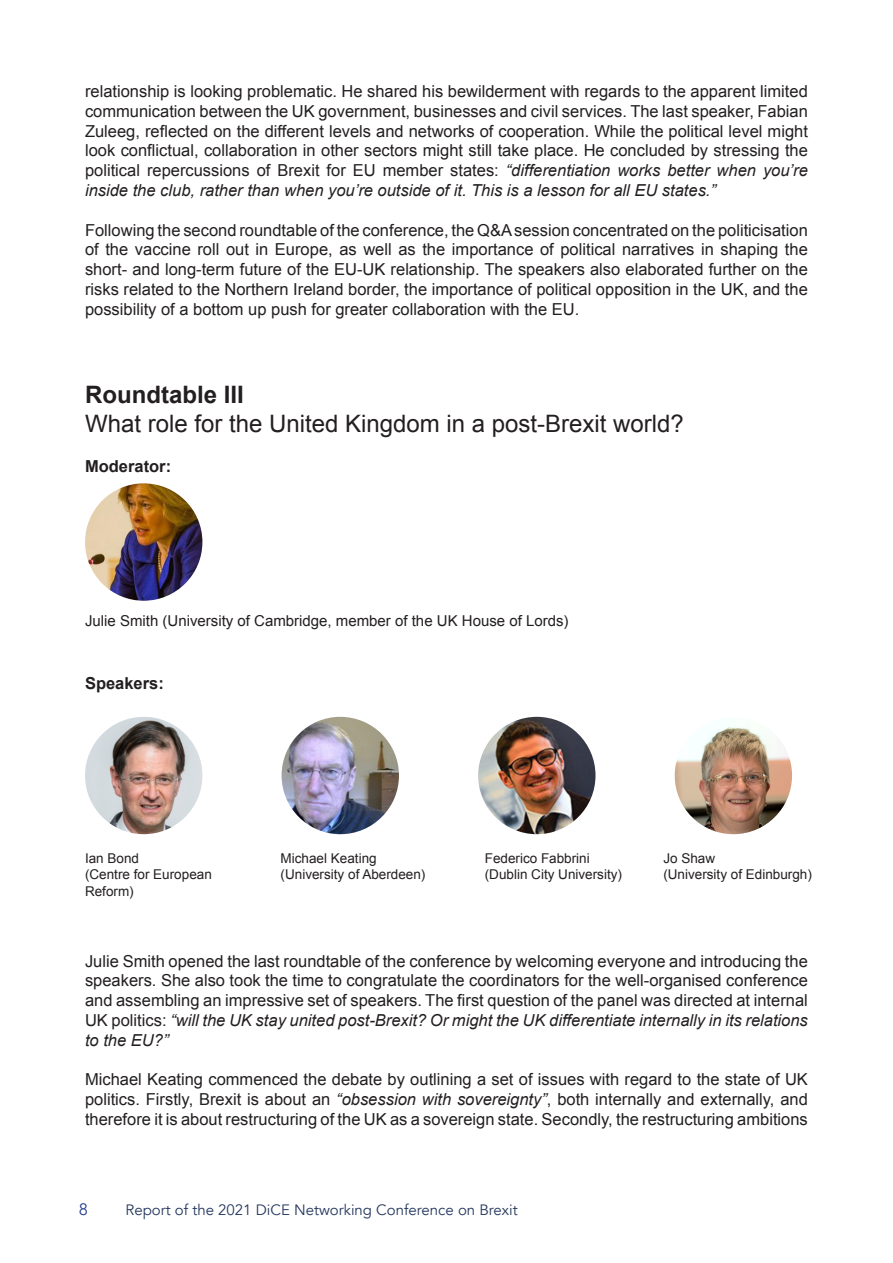
<style>
.page{position:relative;width:893px;height:1263px;background:#fff}
.page>*{position:absolute;margin:0;border:0;box-sizing:border-box;transform-origin:0 0}
.H-3{font:24px "Arial";color:#231f20}
.H-2{font:700 24px "Arial";color:#231f20}
.t1{font:16.5px/19.8px "Arial";color:#231f20;text-align:justify}
.t2{font:700 16.5px "Arial";color:#231f20}
.t3{font:16.5px "Avenir";color:#253f8e}
.t4{font:15px "Arial";color:#231f20}
.t5{font:15px "Avenir";color:#25385e}
.t6{font:13.5px/16.2px "Arial";color:#231f20}
.s1{font-style:italic}
</style>
<div class="page">
<img style="left:85px;top:483px;width:117px;height:118px;border-radius:59px">
<img style="left:85px;top:717px;width:117px;height:117px;border-radius:59px">
<img style="left:282px;top:717px;width:117px;height:117px;border-radius:59px">
<img style="left:478px;top:717px;width:117px;height:117px;border-radius:59px">
<img style="left:675px;top:717px;width:117px;height:117px;border-radius:59px">
<p class="t1" style="left:85px;top:82px;width:724px">relationship is looking problematic. He shared his bewilderment with regards to the apparent limited communication between the UK government, businesses and civil services. The last speaker, Fabian Zuleeg, reflected on the different levels and networks of cooperation. While the political level might look conflictual, collaboration in other sectors might still take place. He concluded by stressing the political repercussions of Brexit for EU member states: <span class="s1">“differentiation works better when you’re inside the club, rather than when you’re outside of it. This is a lesson for all EU states.”</span></p>
<p class="t1" style="left:85px;top:220px;width:724px">Following the second roundtable of the conference, the Q&amp;A session concentrated on the politicisation of the vaccine roll out in Europe, as well as the importance of political narratives in shaping the short- and long-term future of the EU-UK relationship. The speakers also elaborated further on the risks related to the Northern Ireland border, the importance of political opposition in the UK, and the possibility of a bottom up push for greater collaboration with the EU.</p>
<p class="H-2" style="left:85px;top:379px;width:160px">Roundtable III</p>
<p class="H-3" style="left:85px;top:408px;width:600px">What role for the United Kingdom in a post-Brexit world?</p>
<p class="t2" style="left:85px;top:455px;width:88px">Moderator:</p>
<p class="t4" style="left:85px;top:611px;width:485px">Julie Smith (University of Cambridge, member of the UK House of Lords)</p>
<p class="t2" style="left:85px;top:673px;width:80px">Speakers:</p>
<p class="t6" style="left:85px;top:850px;width:128px">Ian Bond<br>(Centre for European<br>Reform)</p>
<p class="t6" style="left:281px;top:850px;width:146px">Michael Keating (University of Aberdeen)</p>
<p class="t6" style="left:485px;top:850px;width:139px">Federico Fabbrini (Dublin City University)</p>
<p class="t6" style="left:663px;top:850px;width:150px">Jo Shaw<br>(University of Edinburgh)</p>
<p class="t1" style="left:85px;top:951px;width:724px">Julie Smith opened the last roundtable of the conference by welcoming everyone and introducing the speakers. She also took the time to congratulate the coordinators for the well-organised conference and assembling an impressive set of speakers. The first question of the panel was directed at internal UK politics: <span class="s1">“will the UK stay united post-Brexit? Or might the UK differentiate internally in its relations to the EU?”</span></p>
<p class="t1" style="left:85px;top:1070px;width:724px">Michael Keating commenced the debate by outlining a set of issues with regard to the state of UK politics. Firstly, Brexit is about an <span class="s1">“obsession with sovereignty”</span>, both internally and externally, and therefore it is about restructuring of the UK as a sovereign state. Secondly, the restructuring ambitions</p>
<p class="t3" style="left:79px;top:1199px;width:11px">8</p>
<p class="t5" style="left:125px;top:1201px;width:394px">Report of the 2021 DiCE Networking Conference on Brexit</p>
</div>
